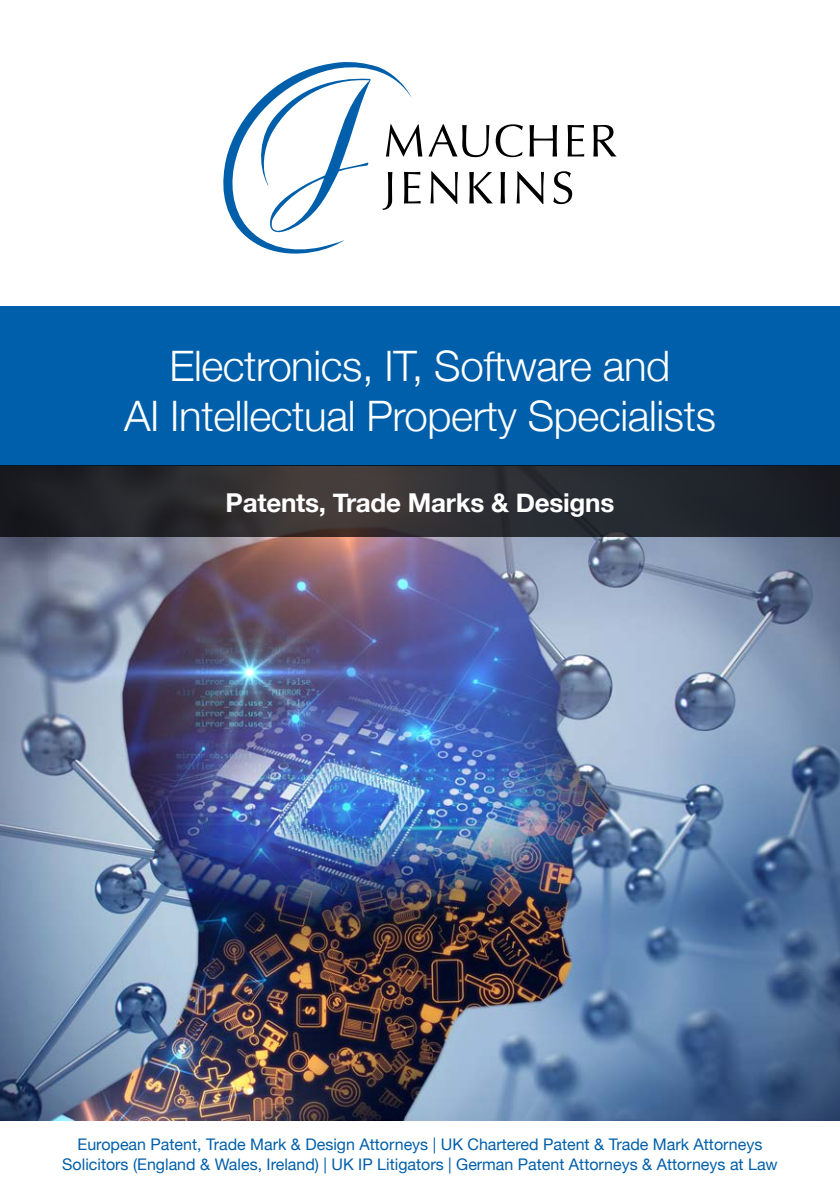
<style>
.page{position:relative;width:840px;height:1191px;background:#fff}
.page>*{position:absolute;margin:0;border:0;box-sizing:border-box;transform-origin:0 0}
.t1{font:300 42px/50.4px "Helvetica Neue";letter-spacing:-.01em;color:#fff;text-align:center}
.t2{font:700 26px "Helvetica Neue";letter-spacing:-.01em;color:#fff}
.t3{font:16px/19.2px "Helvetica Neue";color:#005faa;text-align:center}
</style>
<div class="page">
<img style="left:0;top:537px;width:839px;height:583px">
<svg style="left:428px;top:124px;width:61px;height:33px"></svg>
<svg style="left:495px;top:124px;width:27px;height:33px"></svg>
<svg style="left:529px;top:125px;width:27px;height:32px"></svg>
<svg style="left:567px;top:125px;width:17px;height:32px"></svg>
<svg style="left:593px;top:125px;width:23px;height:32px"></svg>
<svg style="left:430px;top:171px;width:27px;height:33px"></svg>
<svg style="left:469px;top:172px;width:23px;height:31px"></svg>
<svg style="left:500px;top:172px;width:4px;height:31px"></svg>
<svg style="left:516px;top:171px;width:27px;height:33px"></svg>
<svg style="left:553px;top:171px;width:19px;height:33px"></svg>
<svg style="left:223px;top:62px;width:199px;height:192px"></svg>
<div style="left:0;top:306px;width:839px;height:159px;background:#005faa"></div>
<svg style="left:0;top:465px;width:839px;height:72px;background:#292a2e"></svg>
<h1 class="t1" style="left:124px;top:338px;width:593px">Electronics, IT, Software and<br>AI Intellectual Property Specialists</h1>
<h2 class="t2" style="left:225px;top:482px;width:390px">Patents, Trade Marks &amp; Designs</h2>
<p class="t3" style="left:62px;top:1136px;width:716px">European Patent, Trade Mark &amp; Design Attorneys | UK Chartered Patent &amp; Trade Mark Attorneys<br>Solicitors (England &amp; Wales, Ireland) | UK IP Litigators | German Patent Attorneys &amp; Attorneys at Law</p>
</div>
